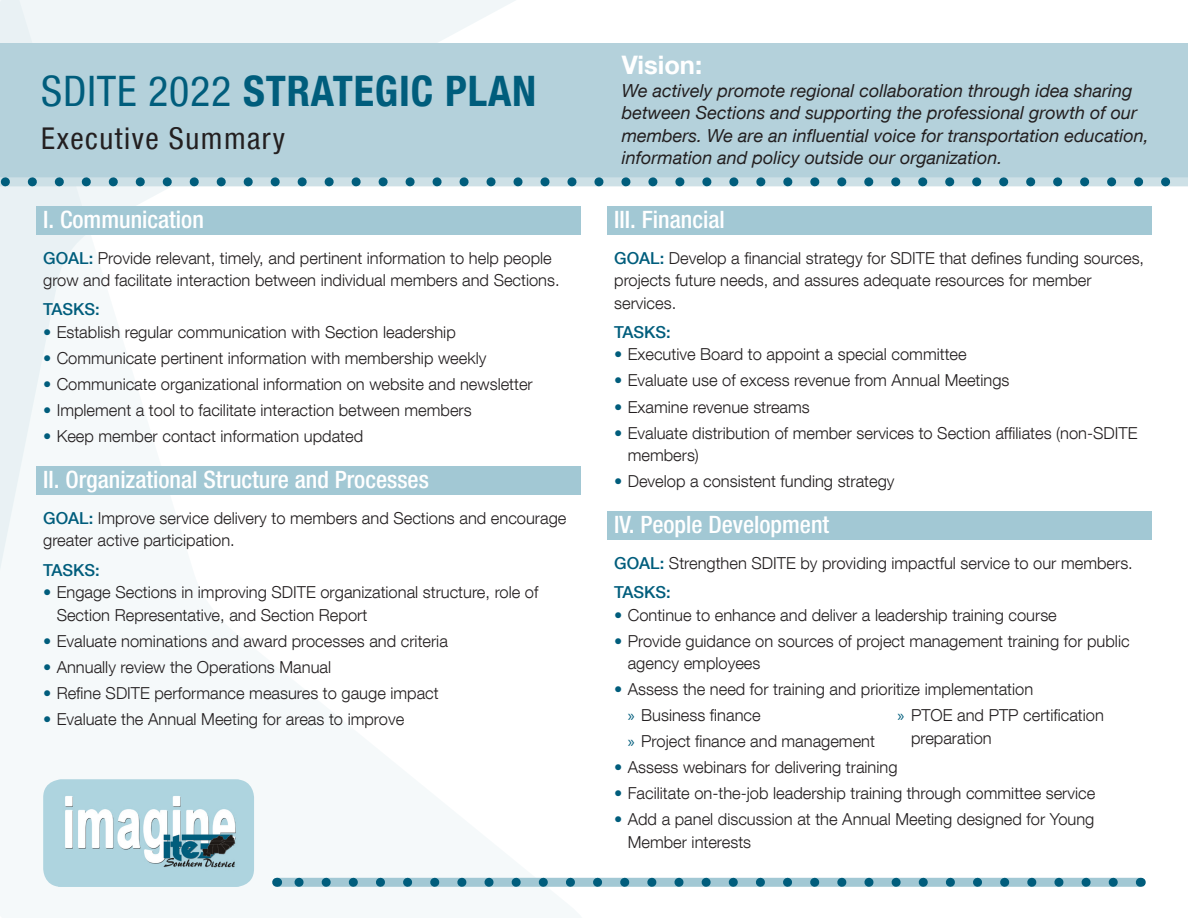
<style>
.page{position:relative;width:1188px;height:918px;background:#fff}
.page>*{position:absolute;margin:0;border:0;box-sizing:border-box;transform-origin:0 0}
.t1{font:700 condensed 42px "Helvetica Neue LT Com";letter-spacing:.02em;color:#005d7c}
.t2{font:condensed 30px "Helvetica Neue LT Com";letter-spacing:.05em;color:#231f20}
.t3{font:700 25.5px "Helvetica Neue LT Com";color:#fff}
.Header_One{font:500 condensed 24px "Helvetica Neue LT Com";color:#fff}
.Body_Copy{font:italic 18px/22.5px "Helvetica Neue LT Com";color:#231f20}
.Body_Copy-2{font:300 16.5px/22.5px "Helvetica Neue LT Com";color:#231f20}
.Body_Copy-3{font:500 16.5px "Helvetica Neue LT Com";color:#005d7c}
.s1{font-weight:400}
.s2{font-weight:500;color:#005d7c}
.s3{color:#005d7c}
.s4{font-family:"Myriad Pro";font-weight:400;color:#005d7c}
</style>
<div class="page">
<svg style="left:0;top:0;width:586px;height:887px"></svg>
<div style="left:43px;top:780px;width:211px;height:107px;background:#aed4df;border-radius:18px"></div>
<img style="left:65px;top:796px;width:174px;height:91px">
<div style="left:0;top:43px;width:1188px;height:140px;background:#b4d1db"></div>
<svg style="left:278px;top:878px;width:862px;height:9px"></svg>
<svg style="left:290px;top:878px;width:823px;height:9px;background:#79adbe"></svg>
<svg style="left:0;top:177px;width:1166px;height:9px;background:#97bdca"></svg>
<div style="left:36px;top:206px;width:544px;height:29px;background:#a2c8d4"></div>
<div style="left:36px;top:466px;width:544px;height:29px;background:#a2c8d4"></div>
<div style="left:608px;top:206px;width:544px;height:29px;background:#a2c8d4"></div>
<div style="left:608px;top:511px;width:544px;height:29px;background:#a2c8d4"></div>
<p class="t1" style="left:41px;top:66px;width:497px"><span class="s1">SDITE 2022</span> STRATEGIC PLAN</p>
<p class="t2" style="left:41px;top:121px;width:245px">Executive Summary</p>
<p class="Header_One" style="left:43px;top:205px;width:162px">I. Communication</p>
<p class="Body_Copy-2" style="left:43px;top:246px;width:518px"><span class="s2">GOAL:</span> Provide relevant, timely, and pertinent information to help people grow and facilitate interaction between individual members and Sections.</p>
<p class="Body_Copy-3" style="left:43px;top:300px;width:58px">TASKS:</p>
<p class="Body_Copy-2" style="left:43px;top:321px;width:414px"><span class="s3">•</span> Establish regular communication with Section leadership</p>
<p class="Body_Copy-2" style="left:43px;top:347px;width:445px"><span class="s3">•</span> Communicate pertinent information with membership weekly</p>
<p class="Body_Copy-2" style="left:43px;top:373px;width:491px"><span class="s3">•</span> Communicate organizational information on website and newsletter</p>
<p class="Body_Copy-2" style="left:43px;top:399px;width:430px"><span class="s3">•</span> Implement a tool to facilitate interaction between members</p>
<p class="Body_Copy-2" style="left:43px;top:425px;width:322px"><span class="s3">•</span> Keep member contact information updated</p>
<p class="Header_One" style="left:43px;top:465px;width:387px">II. Organizational Structure and Processes</p>
<p class="Body_Copy-2" style="left:43px;top:506px;width:525px"><span class="s2">GOAL:</span> Improve service delivery to members and Sections and encourage greater active participation.</p>
<p class="Body_Copy-3" style="left:43px;top:560px;width:58px">TASKS:</p>
<p class="Body_Copy-2" style="left:57px;top:581px;width:483px;text-indent:-14px"><span class="s3">•</span> Engage Sections in improving SDITE organizational structure, role of<br>Section Representative, and Section Report</p>
<p class="Body_Copy-2" style="left:43px;top:629px;width:406px"><span class="s3">•</span> Evaluate nominations and award processes and criteria</p>
<p class="Body_Copy-2" style="left:43px;top:655px;width:289px"><span class="s3">•</span> Annually review the Operations Manual</p>
<p class="Body_Copy-2" style="left:43px;top:681px;width:397px"><span class="s3">•</span> Refine SDITE performance measures to gauge impact</p>
<p class="Body_Copy-2" style="left:43px;top:707px;width:363px"><span class="s3">•</span> Evaluate the Annual Meeting for areas to improve</p>
<p class="t3" style="left:622px;top:49px;width:82px">Vision:</p>
<p class="Body_Copy" style="left:622px;top:79px;width:528px">We actively promote regional collaboration through idea sharing between Sections and supporting the professional growth of our members. We are an influential voice for transportation education, information and policy outside our organization.</p>
<p class="Header_One" style="left:614px;top:205px;width:112px">III. Financial</p>
<p class="Body_Copy-2" style="left:614px;top:246px;width:531px"><span class="s2">GOAL:</span> Develop a financial strategy for SDITE that defines funding sources, projects future needs, and assures adequate resources for member services.</p>
<p class="Body_Copy-3" style="left:614px;top:322px;width:58px">TASKS:</p>
<p class="Body_Copy-2" style="left:614px;top:343px;width:354px"><span class="s3">•</span> Executive Board to appoint a special committee</p>
<p class="Body_Copy-2" style="left:614px;top:369px;width:397px"><span class="s3">•</span> Evaluate use of excess revenue from Annual Meetings</p>
<p class="Body_Copy-2" style="left:614px;top:395px;width:197px"><span class="s3">•</span> Examine revenue streams</p>
<p class="Body_Copy-2" style="left:628px;top:421px;width:511px;text-indent:-14px"><span class="s3">•</span> Evaluate distribution of member services to Section affiliates (non-SDITE members)</p>
<p class="Body_Copy-2" style="left:614px;top:470px;width:282px"><span class="s3">•</span> Develop a consistent funding strategy</p>
<p class="Header_One" style="left:614px;top:510px;width:217px">IV. People Development</p>
<p class="Body_Copy-2" style="left:614px;top:551px;width:520px"><span class="s2">GOAL:</span> Strengthen SDITE by providing impactful service to our members.</p>
<p class="Body_Copy-3" style="left:614px;top:582px;width:58px">TASKS:</p>
<p class="Body_Copy-2" style="left:614px;top:603px;width:444px"><span class="s3">•</span> Continue to enhance and deliver a leadership training course</p>
<p class="Body_Copy-2" style="left:628px;top:629px;width:503px;text-indent:-14px"><span class="s3">•</span> Provide guidance on sources of project management training for public agency employees</p>
<p class="Body_Copy-2" style="left:614px;top:678px;width:421px"><span class="s3">•</span> Assess the need for training and prioritize implementation</p>
<p class="Body_Copy-2" style="left:628px;top:704px;width:134px"><span class="s4">»</span> Business finance</p>
<p class="Body_Copy-2" style="left:628px;top:730px;width:249px"><span class="s4">»</span> Project finance and management</p>
<p class="Body_Copy-2" style="left:911px;top:704px;width:194px;text-indent:-14px"><span class="s4">»</span> PTOE and PTP certification preparation</p>
<p class="Body_Copy-2" style="left:614px;top:756px;width:285px"><span class="s3">•</span> Assess webinars for delivering training</p>
<p class="Body_Copy-2" style="left:614px;top:782px;width:483px"><span class="s3">•</span> Facilitate on-the-job leadership training through committee service</p>
<p class="Body_Copy-2" style="left:628px;top:808px;width:468px;text-indent:-14px"><span class="s3">•</span> Add a panel discussion at the Annual Meeting designed for Young<br>Member interests</p>
</div>
